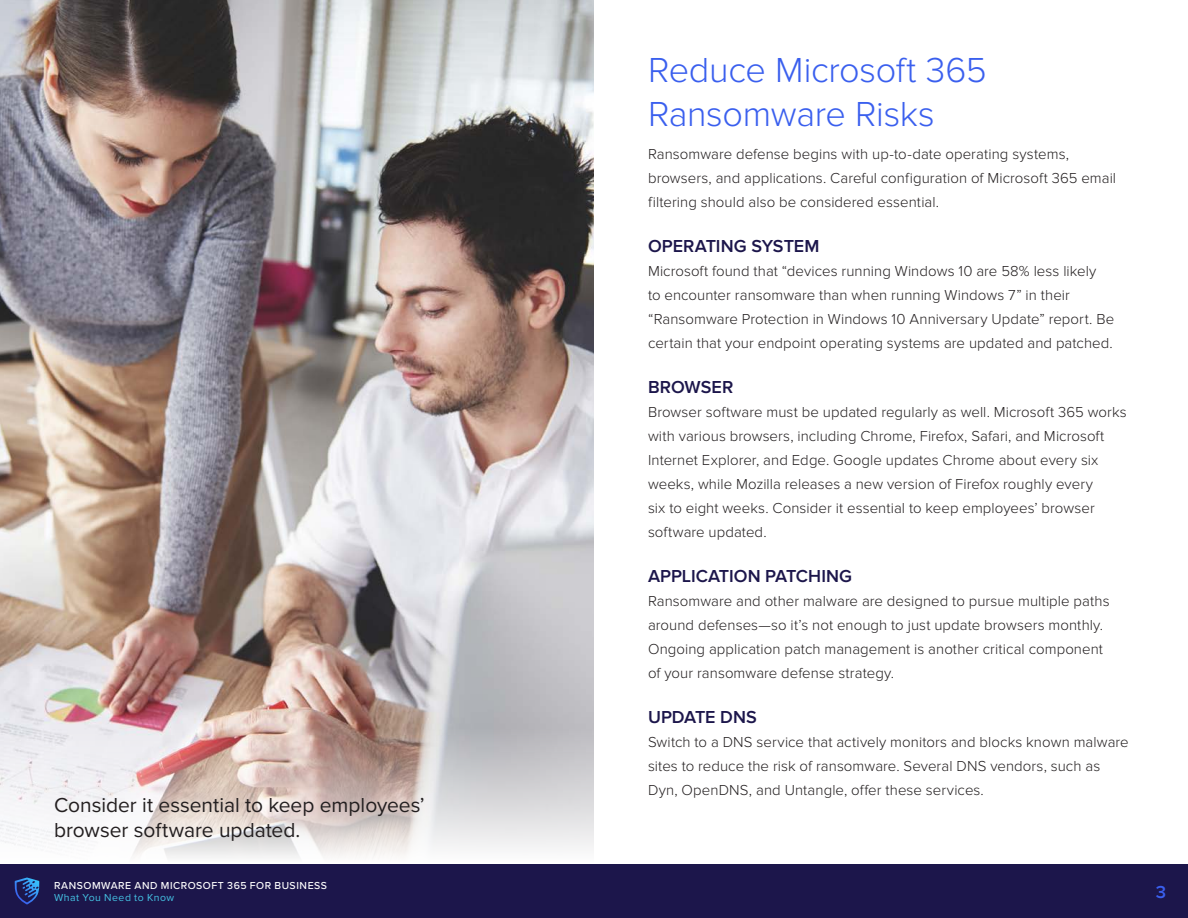
<style>
.page{position:relative;width:1188px;height:918px;background:#fff}
.page>*{position:absolute;margin:0;border:0;box-sizing:border-box;transform-origin:0 0}
.Subhead_1{font:300 36px/43.2px "Proxima Nova";letter-spacing:-.01em;color:#3a5fee}
.t1{font:21px/25.5px "Proxima Nova";color:#231f20}
.Subhead_2{font:600 18px "Proxima Nova";color:#1c164b}
.t2{font:600 18px "Proxima Nova";color:#3a5fee}
.t3{font:300 15px/24px "Proxima Nova";letter-spacing:.005em;color:#231f20}
.t4{font:500 10.5px "Proxima Nova";letter-spacing:.05em;color:#fff}
.t5{font:10.5px "Proxima Nova";letter-spacing:.045em;color:#44c2e3}
</style>
<div class="page">
<div style="left:0;top:864px;width:1188px;height:54px;background:#1c164b"></div>
<svg style="left:14px;top:878px;width:26px;height:26px"></svg>
<img style="left:0;top:0;width:594px;height:729px">
<svg style="left:0;top:729px;width:594px;height:129px"></svg>
<p class="t1" style="left:54px;top:791px;width:372px">Consider it essential to keep employees’ browser software updated.</p>
<p class="Subhead_1" style="left:648px;top:49px;width:340px">Reduce Microsoft 365<br>Ransomware Risks</p>
<p class="t3" style="left:648px;top:142px;width:470px">Ransomware defense begins with up-to-date operating systems, browsers, and applications. Careful configuration of Microsoft 365 email filtering should also be considered essential.</p>
<p class="Subhead_2" style="left:648px;top:235px;width:173px">OPERATING SYSTEM</p>
<p class="t3" style="left:648px;top:259px;width:468px">Microsoft found that “devices running Windows 10 are 58% less likely<br>to encounter ransomware than when running Windows 7” in their “Ransomware Protection in Windows 10 Anniversary Update” report. Be certain that your endpoint operating systems are updated and patched.</p>
<p class="Subhead_2" style="left:648px;top:376px;width:87px">BROWSER</p>
<p class="t3" style="left:648px;top:400px;width:480px">Browser software must be updated regularly as well. Microsoft 365 works with various browsers, including Chrome, Firefox, Safari, and Microsoft Internet Explorer, and Edge. Google updates Chrome about every six weeks, while Mozilla releases a new version of Firefox roughly every<br>six to eight weeks. Consider it essential to keep employees’ browser software updated.</p>
<p class="Subhead_2" style="left:648px;top:565px;width:206px">APPLICATION PATCHING</p>
<p class="t3" style="left:648px;top:589px;width:463px">Ransomware and other malware are designed to pursue multiple paths around defenses—so it’s not enough to just update browsers monthly.<br>Ongoing application patch management is another critical component of your ransomware defense strategy.</p>
<p class="Subhead_2" style="left:648px;top:706px;width:110px">UPDATE DNS</p>
<p class="t3" style="left:648px;top:730px;width:482px">Switch to a DNS service that actively monitors and blocks known malware sites to reduce the risk of ransomware. Several DNS vendors, such as<br>Dyn, OpenDNS, and Untangle, offer these services.</p>
<p class="t4" style="left:54px;top:878px;width:275px">RANSOMWARE AND MICROSOFT 365 FOR BUSINESS</p>
<p class="t5" style="left:54px;top:890px;width:122px">What You Need to Know</p>
<p class="t2" style="left:1156px;top:882px;width:12px">3</p>
</div>
